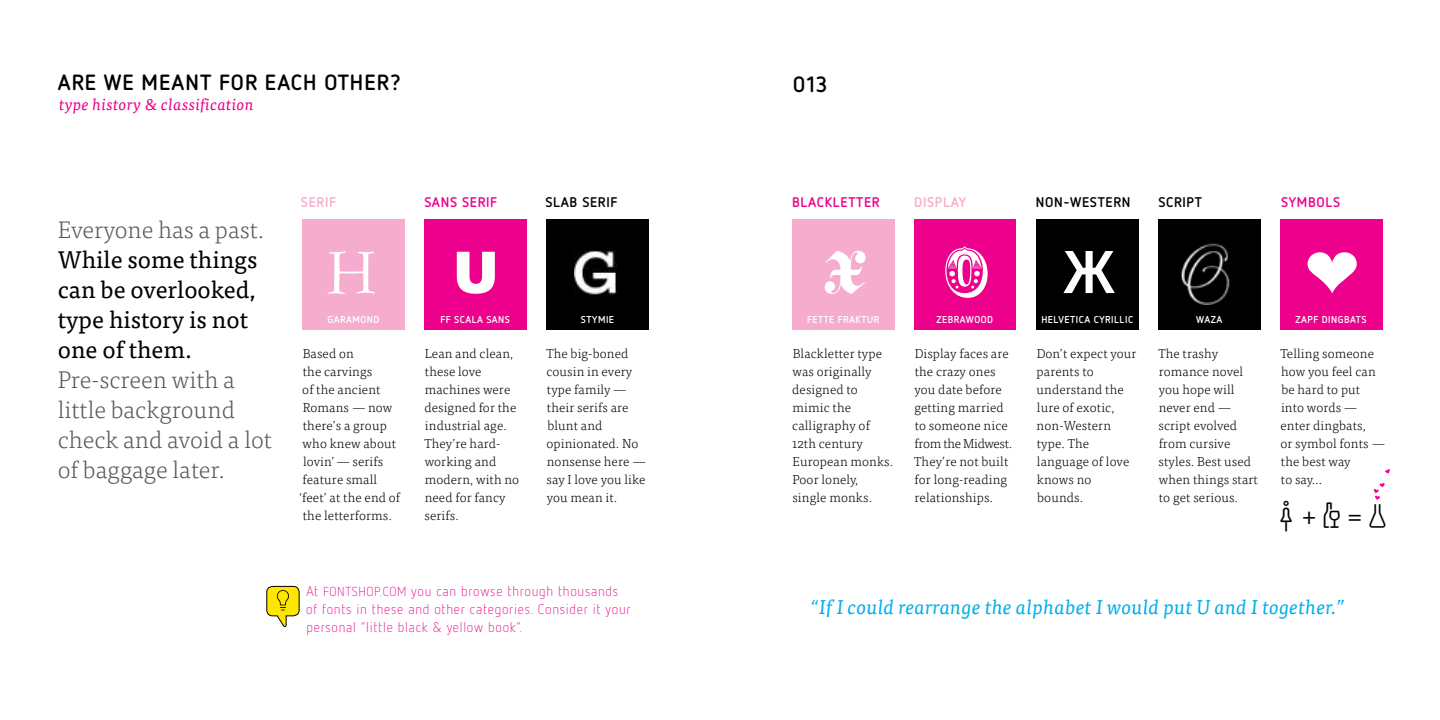
<style>
.page{position:relative;width:1440px;height:720px;background:#fff}
.page>*{position:absolute;margin:0;border:0;box-sizing:border-box;transform-origin:0 0}
.t1{font:24.6px "Netto Icons OT";color:#000}
.t2{font:300 24px/30px "Tisa Pro";color:#58595b}
.t3{font:24px/30px "Tisa Pro";color:#000}
.t4{font:700 22px "Netto OT";letter-spacing:.05em;color:#000}
.t5{font:italic 20px "Tisa Pro";letter-spacing:.01em;color:#00aeef}
.t6{font:italic 16px "Tisa Pro";letter-spacing:.02em;color:#ec008c}
.t7{font:300 14px/18px "Netto OT";letter-spacing:.05em;color:#ec008c}
.t8{font:700 14px "Netto OT";letter-spacing:.05em;color:#ec008c}
.t9{font:700 14px "Netto OT";letter-spacing:.05em;color:#000}
.t10{font:700 14px "Netto OT";letter-spacing:.05em;color:#f6adcd}
.t11{font:300 13px/18px "Tisa Pro";letter-spacing:.01em;color:#000}
.t12{font:700 10px "Netto OT";letter-spacing:.05em;color:#fff}
.s1{font-size:13px}
.s2{font-family:"Netto OT"}
</style>
<div class="page">
<div style="left:792px;top:219px;width:102px;height:111px;background:#f6adcd"></div>
<div style="left:1036px;top:219px;width:102px;height:111px;background:#000"></div>
<div style="left:914px;top:219px;width:102px;height:111px;background:#ec008c"></div>
<div style="left:1280px;top:219px;width:102px;height:111px;background:#ec008c"></div>
<svg style="left:1308px;top:252px;width:49px;height:41px"></svg>
<svg style="left:266px;top:585px;width:34px;height:42px"></svg>
<svg style="left:1063px;top:251px;width:52px;height:42px"></svg>
<svg style="left:1374px;top:483px;width:11px;height:17px"></svg>
<svg style="left:1385px;top:469px;width:5px;height:5px"></svg>
<div style="left:302px;top:219px;width:102px;height:111px;background:#f6adcd"></div>
<div style="left:424px;top:219px;width:102px;height:111px;background:#ec008c"></div>
<div style="left:546px;top:219px;width:102px;height:111px;background:#000"></div>
<svg style="left:457px;top:252px;width:38px;height:42px"></svg>
<svg style="left:327px;top:252px;width:48px;height:42px"></svg>
<img style="left:575px;top:250px;width:42px;height:45px">
<div style="left:1158px;top:219px;width:102px;height:111px;background:#000"></div>
<img style="left:1181px;top:243px;width:49px;height:62px">
<svg style="left:945px;top:247px;width:43px;height:51px"></svg>
<svg style="left:825px;top:251px;width:41px;height:43px"></svg>
<h3 class="t4" style="left:58px;top:68px;width:344px">ARE WE MEANT FOR EACH OTHER?</h3>
<p class="t6" style="left:59px;top:93px;width:196px">type history &amp; classification</p>
<p class="t10" style="left:301px;top:194px;width:36px">SERIF</p>
<p class="t8" style="left:424px;top:194px;width:74px">SANS SERIF</p>
<p class="t9" style="left:545px;top:194px;width:73px">SLAB SERIF</p>
<h3 class="t4" style="left:793px;top:70px;width:36px">013</h3>
<p class="t8" style="left:792px;top:194px;width:89px">BLACKLETTER</p>
<p class="t10" style="left:914px;top:194px;width:53px">DISPLAY</p>
<p class="t9" style="left:1036px;top:194px;width:96px">NON-WESTERN</p>
<p class="t8" style="left:1281px;top:194px;width:61px">SYMBOLS</p>
<p class="t9" style="left:1158px;top:194px;width:45px">SCRIPT</p>
<h2 class="t2" style="left:58px;top:213px;width:208px">Everyone has a past.</h2>
<h2 class="t3" style="left:58px;top:243px;width:201px">While some things can be overlooked, type history is not one of them.</h2>
<h2 class="t2" style="left:58px;top:363px;width:216px">Pre-screen with a little background check and avoid a lot of baggage later.</h2>
<p class="t12" style="left:327px;top:313px;width:53px">GARAMOND</p>
<p class="t12" style="left:440px;top:313px;width:71px">FF SCALA SANS</p>
<p class="t12" style="left:581px;top:313px;width:35px">STYMIE</p>
<p class="t12" style="left:807px;top:313px;width:74px">FETTE FRAKTUR</p>
<p class="t12" style="left:936px;top:313px;width:58px">ZEBRAWOOD</p>
<p class="t12" style="left:1041px;top:313px;width:93px">HELVETICA CYRILLIC</p>
<p class="t12" style="left:1196px;top:313px;width:28px">WAZA</p>
<p class="t12" style="left:1296px;top:313px;width:72px">ZAPF DINGBATS</p>
<p class="t11" style="left:424px;top:344px;width:96px">Lean and clean, these love machines were designed for the industrial age.<br>They’re hard&shy;working and modern, with no need for fancy serifs.</p>
<p class="t11" style="left:299px;top:344px;width:102px">Based on<br>the carvings<br>of the ancient<br>Romans — now there’s a group who knew about lovin’ — serifs feature small ‘feet’ at the end of the letterforms.</p>
<p class="t11" style="left:546px;top:344px;width:101px">The big-boned cousin in every type family — their serifs are blunt and opinionated. No nonsense here — say I love you like you mean it.</p>
<p class="t7" style="left:306px;top:582px;width:326px">At <span class="s1">FONTSHOP.COM</span> you can browse through thousands of fonts in these and other categories. Consider it your personal ”little black &amp; yellow book”.</p>
<p class="t11" style="left:1158px;top:344px;width:101px">The trashy romance novel you hope will never end — script evolved from cursive styles. Best used when things start to get serious.</p>
<p class="t11" style="left:914px;top:344px;width:100px">Display faces are the crazy ones you date before getting married to someone nice from the Midwest.<br>They’re not built for long-reading relationships.</p>
<p class="t11" style="left:1037px;top:344px;width:101px">Don’t expect your parents to understand the lure of exotic, non-Western type. The language of love knows no bounds.</p>
<p class="t11" style="left:792px;top:344px;width:103px">Blackletter type was originally designed to mimic the calligraphy of<br>12th century<br>European monks.<br>Poor lonely, single monks.</p>
<p class="t11" style="left:1280px;top:344px;width:106px">Telling someone how you feel can be hard to put into words — enter dingbats,<br>or symbol fonts — the best way<br>to say…</p>
<h1 class="t1" style="left:1270px;top:501px;width:125px">f<span class="s2">+</span>O<span class="s2">=</span>Ù</h1>
<h3 class="t5" style="left:811px;top:592px;width:534px">“If I could rearrange the alphabet I would put U and I together.”</h3>
</div>
